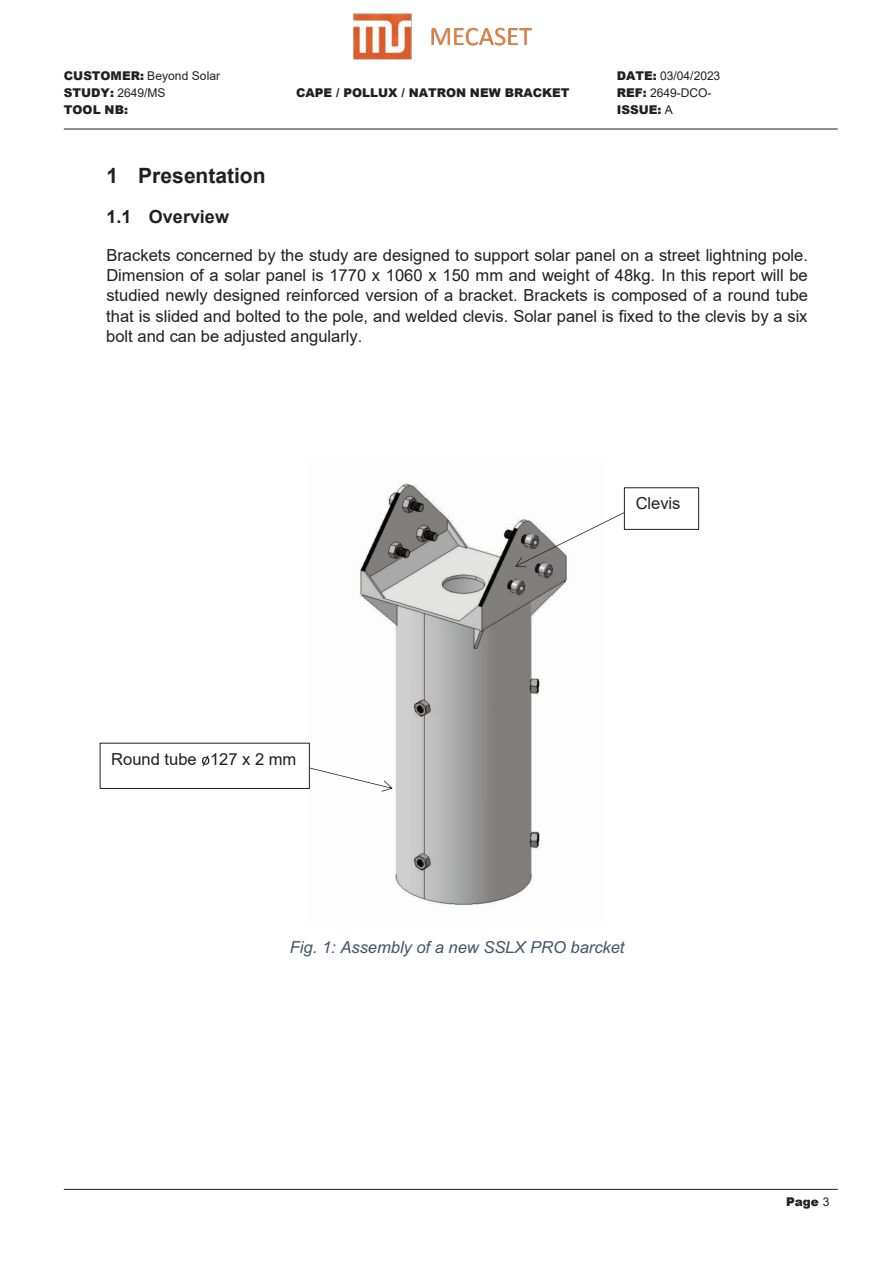
<style>
.page{position:relative;width:893px;height:1263px;background:#fff}
.page>*{position:absolute;margin:0;border:0;box-sizing:border-box;transform-origin:0 0}
.t1{font:700 21px "Arial";color:#231f20}
.t2{font:700 18px "Arial";color:#231f20}
.t3{font:16.5px/20.4px "Arial";color:#231f20;text-align:justify}
.t4{font:italic 16.5px "Arial";letter-spacing:-.005em;color:#43546a}
.t5{font:12px "Arial";letter-spacing:-.005em;color:#231f20}
.t6{font:900 12px "Arial";letter-spacing:-.005em;color:#231f20}
.s1{font-weight:900}
.s2{font-weight:400}
</style>
<div class="page">
<img style="left:353px;top:13px;width:179px;height:47px">
<hr style="left:64px;top:129px;width:774px;height:1px;background:#231f20">
<hr style="left:64px;top:1189px;width:774px;height:1px;background:#231f20">
<img style="left:359px;top:483px;width:208px;height:422px">
<div style="left:100px;top:743px;width:210px;height:46px;background:#fff;border:1px solid #231f20"></div>
<svg style="left:202px;top:756px;width:7px;height:10px"></svg>
<svg style="left:309px;top:767px;width:84px;height:25px"></svg>
<div style="left:624px;top:487px;width:75px;height:43px;background:#fff;border:1px solid #231f20"></div>
<svg style="left:515px;top:512px;width:110px;height:55px"></svg>
<p class="t5" style="left:64px;top:68px;width:158px"><span class="s1">CUSTOMER:</span> Beyond Solar</p>
<p class="t5" style="left:617px;top:68px;width:105px"><span class="s1">DATE:</span> 03/04/2023</p>
<p class="t5" style="left:64px;top:85px;width:103px"><span class="s1">STUDY:</span> 2649/MS</p>
<p class="t5" style="left:617px;top:85px;width:96px"><span class="s1">REF:</span> 2649-DCO-</p>
<p class="t6" style="left:64px;top:101px;width:66px">TOOL NB:</p>
<p class="t6" style="left:617px;top:101px;width:58px">ISSUE: <span class="s2">A</span></p>
<p class="t6" style="left:296px;top:84px;width:275px">CAPE / POLLUX / NATRON NEW BRACKET</p>
<p class="t1" style="left:106px;top:161px;width:161px">1 Presentation</p>
<p class="t2" style="left:106px;top:204px;width:124px">1.1 Overview</p>
<p class="t3" style="left:106px;top:244px;width:703px">Brackets concerned by the study are designed to support solar panel on a street lightning pole.<br>Dimension of a solar panel is 1770 x 1060 x 150 mm and weight of 48kg. In this report will be studied newly designed reinforced version of a bracket. Brackets is composed of a round tube that is slided and bolted to the pole, and welded clevis. Solar panel is fixed to the clevis by a six bolt and can be adjusted angularly.</p>
<p class="t3" style="left:636px;top:493px;width:46px">Clevis</p>
<p class="t3" style="left:111px;top:748px;width:186px">Round tube 127 x 2 mm</p>
<p class="t4" style="left:290px;top:938px;width:336px">Fig. 1: Assembly of a new SSLX PRO barcket</p>
<p class="t6" style="left:786px;top:1193px;width:45px">Page <span class="s2">3</span></p>
</div>
